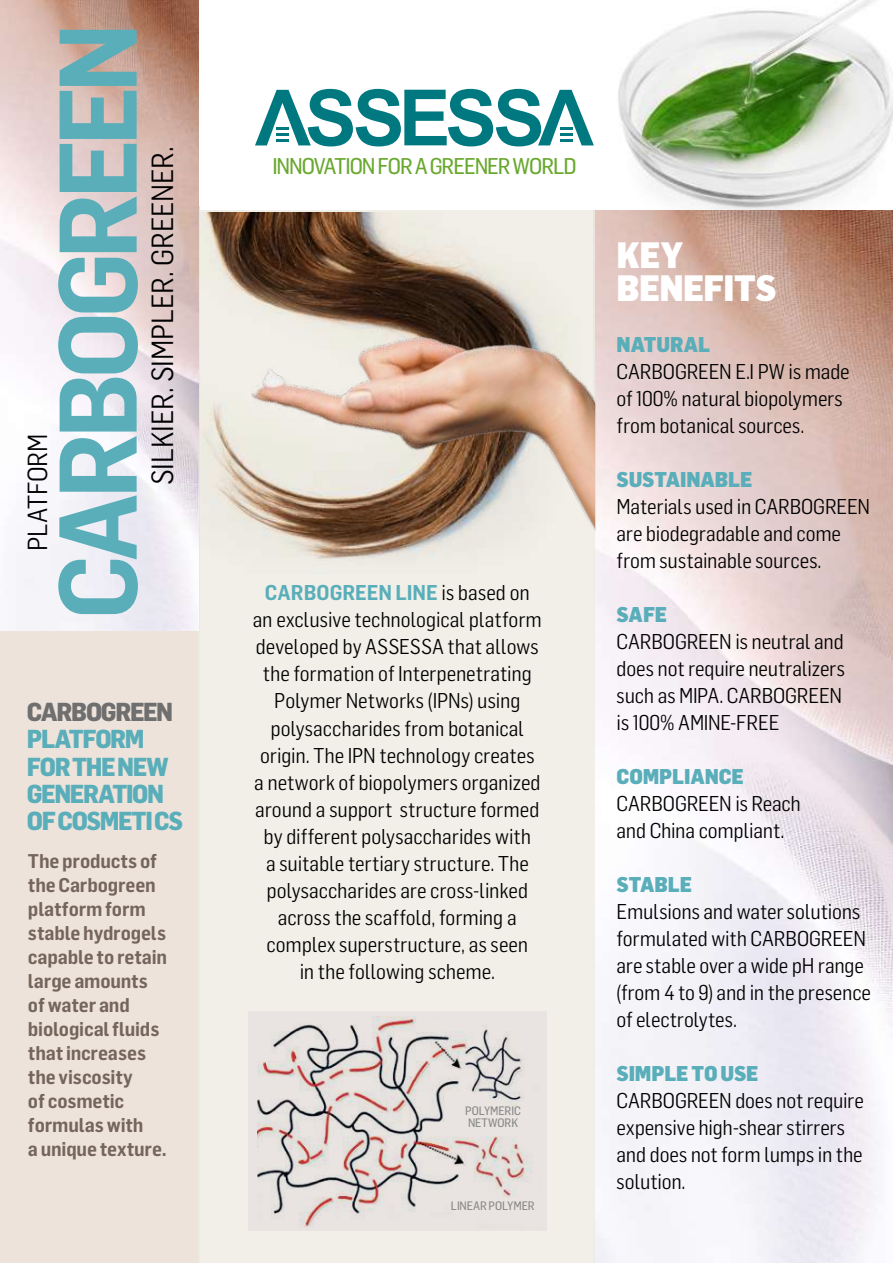
<style>
.page{position:relative;width:893px;height:1263px;background:#fff}
.page>*{position:absolute;margin:0;border:0;box-sizing:border-box;transform-origin:0 0}
.t1{font:600 108px "Flama Semicond";letter-spacing:-.06em;color:#59aeba}
.t2{font:900 36px/33px "Flama Semicond";letter-spacing:-.015em;color:#fff}
.t3{font:30px "Flama Semicond";letter-spacing:-.005em;color:#000}
.t4{font:27px "Flama Semicond";letter-spacing:-.01em;color:#000}
.t5{font:800 25.5px/27px "Flama Semicond";letter-spacing:-.055em;color:#59aeba}
.t6{font:800 25.5px "Flama Semicond";letter-spacing:-.05em;color:#706f6f}
.t7{font:22.35px "Flama Semicond Basic";letter-spacing:-.045em;color:#69a82f}
.t8{font:21px/27px "Flama Semicond";letter-spacing:-.005em;color:#000}
.t9{font:900 21px "Flama Semicond";letter-spacing:-.01em;color:#59aeba}
.t10{font:600 19.5px/24px "Flama Semicond";letter-spacing:-.01em;color:#75655b}
.t11{font:12px/12px "Flama Semicond Basic";letter-spacing:-.01em;color:#878787}
.s1{font-weight:600;color:#59aeba}
</style>
<div class="page">
<img style="left:595px;top:222px;width:298px;height:1041px">
<div style="left:0;top:206px;width:199px;height:1057px;background:#ede3db"></div>
<div style="left:198px;top:210px;width:397px;height:1053px;background:#eeece3"></div>
<img style="left:0;top:0;width:198px;height:630px">
<img style="left:595px;top:0;width:298px;height:222px">
<svg style="left:255px;top:89px;width:339px;height:57px"></svg>
<div style="left:248px;top:1011px;width:299px;height:220px;background:#e9e4e1"></div>
<img style="left:257px;top:1016px;width:275px;height:211px">
<img style="left:159px;top:212px;width:284px;height:401px">
<img style="left:218px;top:240px;width:377px;height:300px">
<p class="t4" style="left:22px;top:551px;width:119px;rotate:-90deg">PLATFORM</p>
<h1 class="t1" style="left:35px;top:619px;width:598px;rotate:-90deg">CARBOGREEN</h1>
<h3 class="t3" style="left:145px;top:485px;width:341px;rotate:-90deg">SILKIER. SIMPLER. GREENER.</h3>
<p class="t6" style="left:27px;top:697px;width:148px">CARBOGREEN</p>
<p class="t5" style="left:27px;top:725px;width:158px">PLATFORM<br>FOR THE NEW<br>GENERATION<br>OF COSMETI CS</p>
<p class="t10" style="left:28px;top:848px;width:141px">The products of the Carbogreen platform form stable hydrogels capable to retain large amounts of water and biological fluids that increases the viscosity<br>of cosmetic formulas with<br>a unique texture.</p>
<p class="t7" style="left:272px;top:153px;width:306px">INNOVATION FOR A GREENER WORLD</p>
<p class="t8" style="left:253px;top:579px;width:291px;text-align:center"><span class="s1">CARBOGREEN LINE</span> is based on an exclusive technological platform developed by ASSESSA that allows the formation of Interpenetrating Polymer Networks (IPNs) using polysaccharides from botanical origin. The IPN technology creates a network of biopolymers organized around a support structure formed by different polysaccharides with<br>a suitable tertiary structure. The polysaccharides are cross-linked across the scaffold, forming a complex superstructure, as seen<br>in the following scheme.</p>
<p class="t11" style="left:465px;top:1104px;width:57px">POLYMERIC<br>NETWORK</p>
<p class="t11" style="left:451px;top:1199px;width:85px">LINEAR POLYMER</p>
<h2 class="t2" style="left:617px;top:237px;width:162px">KEY<br>BENEFITS</h2>
<p class="t9" style="left:617px;top:331px;width:95px">NATURAL</p>
<p class="t8" style="left:617px;top:357px;width:235px">CARBOGREEN E.I PW is made of 100% natural biopolymers from botanical sources.</p>
<p class="t9" style="left:617px;top:466px;width:137px">SUSTAINABLE</p>
<p class="t8" style="left:617px;top:493px;width:255px">Materials used in CARBOGREEN are biodegradable and come from sustainable sources.</p>
<p class="t9" style="left:617px;top:601px;width:52px">SAFE</p>
<p class="t8" style="left:617px;top:628px;width:230px">CARBOGREEN is neutral and does not require neutralizers such as MIPA. CARBOGREEN is 100% AMINE-FREE</p>
<p class="t9" style="left:617px;top:763px;width:129px">COMPLIANCE</p>
<p class="t8" style="left:617px;top:790px;width:186px">CARBOGREEN is Reach and China compliant.</p>
<p class="t9" style="left:617px;top:871px;width:77px">STABLE</p>
<p class="t8" style="left:617px;top:898px;width:256px">Emulsions and water solutions formulated with CARBOGREEN are stable over a wide pH range (from 4 to 9) and in the presence of electrolytes.</p>
<p class="t9" style="left:617px;top:1060px;width:143px">SIMPLE TO USE</p>
<p class="t8" style="left:617px;top:1087px;width:249px">CARBOGREEN does not require expensive high-shear stirrers and does not form lumps in the solution.</p>
</div>
